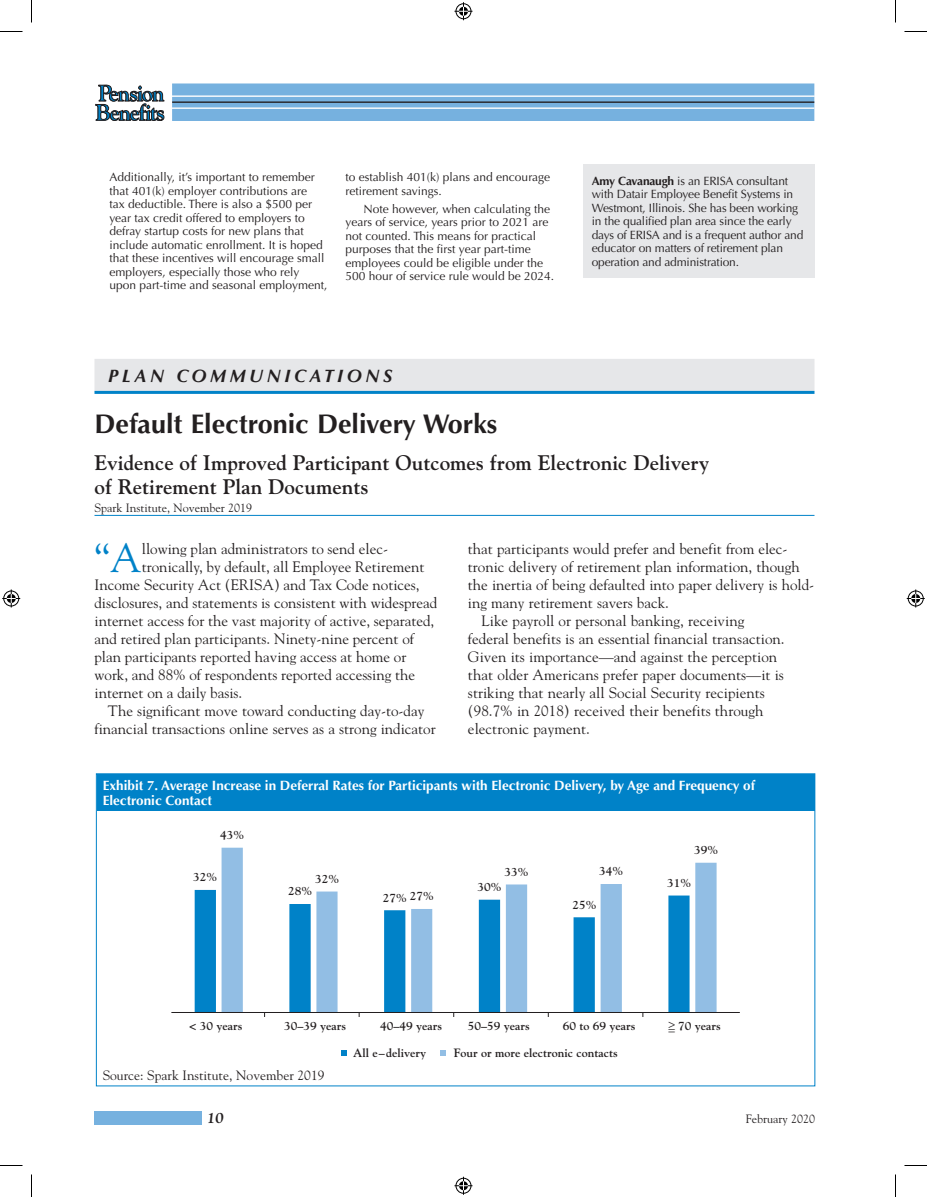
<style>
.page{position:relative;width:927px;height:1197px;background:#fff}
.page>*{position:absolute;margin:0;border:0;box-sizing:border-box;transform-origin:0 0}
.t1{font:40.5px "Goudy Std";color:#0082c8}
.t2{font:700 27px "Optima LT Std";color:#231f20}
.t3{font:700 21px/24px "Goudy Std";color:#231f20}
.t4{font:italic 700 18px "Optima LT Std";letter-spacing:.2em;color:#231f20}
.t5{font:15px "Goudy Std";color:#231f20}
.t6{font:italic 700 15px "Goudy Std";color:#231f20}
.t7{font:700 13.5px/15px "Optima LT Std";color:#fff}
.t8{font:13.5px "Goudy Std";color:#231f20}
.t9{font:12px/13.5px "Optima LT Std";color:#231f20}
.t10{font:700 12px "Goudy Std";color:#231f20}
.t11{font:12px "Goudy Std";color:#231f20}
.s1{font-weight:700}
</style>
<div class="page">
<div style="left:94px;top:1112px;width:108px;height:13px;background:#76b1df"></div>
<div style="left:173px;top:84px;width:641px;height:37px;background:#76b1df"></div>
<div style="left:172px;top:83px;width:642px;height:38px;border:1px solid #76b1df"></div>
<hr style="left:172px;top:95px;width:643px;height:2px;background:#fff">
<hr style="left:172px;top:101px;width:642px;height:2px;background:#231f20">
<hr style="left:172px;top:107px;width:642px;height:2px;background:#fff">
<svg style="left:95px;top:85px;width:69px;height:36px"></svg>
<div style="left:94px;top:359px;width:720px;height:32px;background:#e6e7e9"></div>
<hr style="left:94px;top:391px;width:720px;height:3px;background:#0082c8">
<hr style="left:94px;top:515px;width:720px;height:1px;background:#0082c8">
<div style="left:583px;top:164px;width:232px;height:114px;background:#e6e7e9"></div>
<div style="left:97px;top:774px;width:717px;height:37px;background:#0082c8"></div>
<svg style="left:195px;top:890px;width:27px;height:122px;fill:#0082c8"></svg>
<svg style="left:222px;top:848px;width:495px;height:164px"></svg>
<hr style="left:171px;top:1012px;width:569px;height:1px;background:#231f20">
<svg style="left:341px;top:1050px;width:6px;height:6px"></svg>
<svg style="left:440px;top:1050px;width:6px;height:6px"></svg>
<svg style="left:0;top:31px;width:22px;height:1px"></svg>
<svg style="left:904px;top:31px;width:23px;height:1px"></svg>
<svg style="left:0;top:1165px;width:22px;height:1px"></svg>
<svg style="left:904px;top:1165px;width:23px;height:1px"></svg>
<svg style="left:31px;top:0;width:1px;height:22px"></svg>
<svg style="left:31px;top:1174px;width:1px;height:23px"></svg>
<svg style="left:895px;top:0;width:1px;height:22px"></svg>
<svg style="left:895px;top:1174px;width:1px;height:23px"></svg>
<svg style="left:454px;top:2px;width:18px;height:18px"></svg>
<svg style="left:454px;top:1177px;width:18px;height:18px"></svg>
<svg style="left:2px;top:590px;width:18px;height:18px"></svg>
<svg style="left:907px;top:590px;width:18px;height:18px"></svg>
<p class="t9" style="left:110px;top:171px;width:219px">Additionally, it’s important to remember that 401(k) employer contributions are<br>tax deductible. There is also a $500 per year tax credit offered to employers to defray startup costs for new plans that include automatic enrollment. It is hoped that these incentives will encourage small employers, especially those who rely upon part-time and seasonal employment,</p>
<p class="t9" style="left:346px;top:171px;width:206px">to establish 401(k) plans and encourage retirement savings.</p>
<p class="t9" style="left:346px;top:202px;width:210px;text-indent:18px">Note however, when calculating the years of service, years prior to 2021 are not counted. This means for practical purposes that the first year part-time employees could be eligible under the 500 hour of service rule would be 2024.</p>
<p class="t9" style="left:592px;top:174px;width:213px"><span class="s1">Amy Cavanaugh</span> is an ERISA consultant with Datair Employee Benefit Systems in Westmont, Illinois. She has been working in the qualified plan area since the early days of ERISA and is a frequent author and educator on matters of retirement plan operation and administration.</p>
<p class="t4" style="left:108px;top:365px;width:286px">PLAN COMMUNICATIONS</p>
<h2 class="t2" style="left:94px;top:408px;width:404px">Default Electronic Delivery Works</h2>
<h3 class="t3" style="left:94px;top:451px;width:616px">Evidence of Improved Participant Outcomes from Electronic Delivery of Retirement Plan Documents</h3>
<p class="t11" style="left:94px;top:500px;width:159px">Spark Institute, November 2019</p>
<h1 class="t1" style="left:94px;top:532px;width:49px">“A</h1>
<p class="t5" style="left:142px;top:539px;width:248px">llowing plan administrators to send elec-</p>
<p class="t5" style="left:468px;top:539px;width:321px">that participants would prefer and benefit from elec-</p>
<p class="t5" style="left:468px;top:557px;width:333px">tronic delivery of retirement plan information, though</p>
<p class="t5" style="left:468px;top:575px;width:348px">the inertia of being defaulted into paper delivery is hold-</p>
<p class="t5" style="left:468px;top:593px;width:203px">ing many retirement savers back.</p>
<p class="t5" style="left:481px;top:611px;width:264px">Like payroll or personal banking, receiving</p>
<p class="t5" style="left:468px;top:629px;width:318px">federal benefits is an essential financial transaction.</p>
<p class="t5" style="left:468px;top:647px;width:311px">Given its importance—and against the perception</p>
<p class="t5" style="left:468px;top:665px;width:317px">that older Americans prefer paper documents—it is</p>
<p class="t5" style="left:468px;top:683px;width:298px">striking that nearly all Social Security recipients</p>
<p class="t5" style="left:468px;top:701px;width:297px">(98.7% in 2018) received their benefits through</p>
<p class="t5" style="left:468px;top:719px;width:123px">electronic payment.</p>
<p class="t5" style="left:142px;top:557px;width:284px">tronically, by default, all Employee Retirement</p>
<p class="t5" style="left:94px;top:575px;width:327px">Income Security Act (ERISA) and Tax Code notices,</p>
<p class="t5" style="left:94px;top:593px;width:344px">disclosures, and statements is consistent with widespread</p>
<p class="t5" style="left:94px;top:611px;width:341px">internet access for the vast majority of active, separated,</p>
<p class="t5" style="left:94px;top:629px;width:321px">and retired plan participants. Ninety-nine percent of</p>
<p class="t5" style="left:94px;top:647px;width:313px">plan participants reported having access at home or</p>
<p class="t5" style="left:94px;top:665px;width:322px">work, and 88% of respondents reported accessing the</p>
<p class="t5" style="left:94px;top:683px;width:149px">internet on a daily basis.</p>
<p class="t5" style="left:108px;top:701px;width:318px">The significant move toward conducting day-to-day</p>
<p class="t5" style="left:94px;top:719px;width:343px">financial transactions online serves as a strong indicator</p>
<p class="t7" style="left:103px;top:778px;width:654px">Exhibit 7. Average Increase in Deferral Rates for Participants with Electronic Delivery, by Age and Frequency of<br>Electronic Contact</p>
<p class="t10" style="left:220px;top:828px;width:26px">43%</p>
<p class="t10" style="left:193px;top:870px;width:26px">32%</p>
<p class="t10" style="left:315px;top:872px;width:26px">32%</p>
<p class="t10" style="left:288px;top:884px;width:26px">28%</p>
<p class="t10" style="left:410px;top:889px;width:26px">27%</p>
<p class="t10" style="left:383px;top:890px;width:26px">27%</p>
<p class="t10" style="left:505px;top:865px;width:26px">33%</p>
<p class="t10" style="left:599px;top:864px;width:26px">34%</p>
<p class="t10" style="left:478px;top:880px;width:26px">30%</p>
<p class="t10" style="left:572px;top:897px;width:26px">25%</p>
<p class="t10" style="left:694px;top:843px;width:26px">39%</p>
<p class="t10" style="left:667px;top:876px;width:26px">31%</p>
<p class="t10" style="left:189px;top:1019px;width:55px">&lt; 30 years</p>
<p class="t10" style="left:284px;top:1019px;width:64px">30–39 years</p>
<p class="t10" style="left:380px;top:1019px;width:64px">40–49 years</p>
<p class="t10" style="left:468px;top:1019px;width:64px">50–59 years</p>
<p class="t10" style="left:563px;top:1019px;width:74px">60 to 69 years</p>
<p class="t10" style="left:353px;top:1045px;width:75px">All e–delivery</p>
<p class="t10" style="left:454px;top:1045px;width:165px">Four or more electronic contacts</p>
<p class="t8" style="left:103px;top:1066px;width:223px">Source: Spark Institute, November 2019</p>
<p class="t10" style="left:678px;top:1019px;width:44px">70 years</p>
<p class="t6" style="left:207px;top:1108px;width:18px">10</p>
<p class="t11" style="left:746px;top:1111px;width:71px">February 2020</p>
</div>
